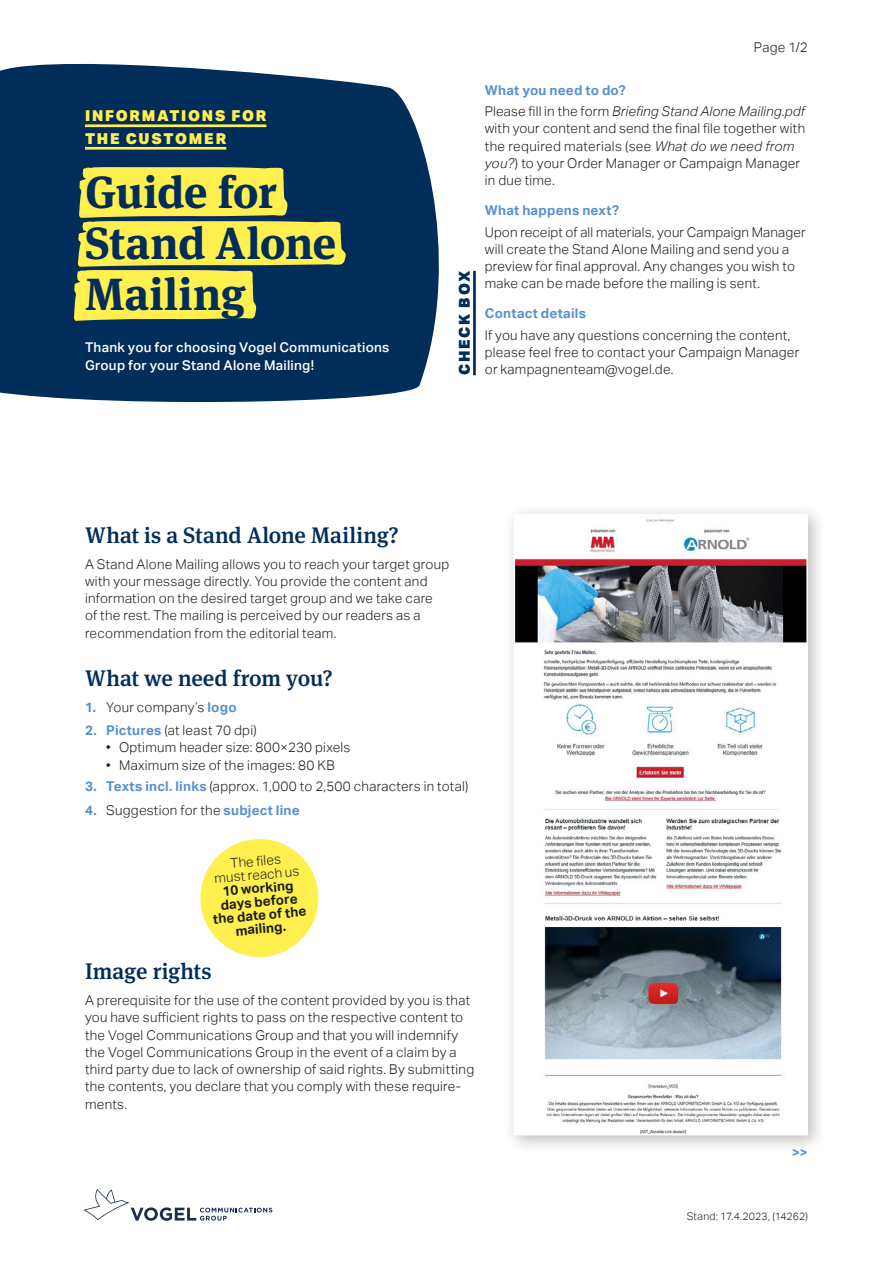
<style>
.page{position:relative;width:893px;height:1263px;background:#fff}
.page>*{position:absolute;margin:0;border:0;box-sizing:border-box;transform-origin:0 0}
.h0__titelseite{font:700 45px/51px "Meta Serif Pro";letter-spacing:-.01em;color:#002d5a}
.h1__headline_ebene_1{font:500 22.5px "Meta Serif OT";color:#002d5a}
.d0__Dachzeile{font:900 15px/22.5px "Aktiv Grotesk";letter-spacing:.115em;color:#fff04f}
.h0__titelseite-2{font:900 15px "Aktiv Grotesk";letter-spacing:.12em;color:#002d5a}
.g0__grundtext{font:300 13.5px/17.2px "Aktiv Grotesk";letter-spacing:.02em;color:#1d1d1b}
.u0__Unterzeile{font:500 13.5px/17.2px "Aktiv Grotesk";letter-spacing:.02em;color:#fff}
.g0__grundtext-2{font:700 13.5px/13.5px "Aktiv Grotesk";color:#1d1d1b;text-align:center}
.h2__headline_ebene_2{font:700 13.5px "Aktiv Grotesk";letter-spacing:.02em;color:#5692ce}
.t1{font:300 10.5px "Aktiv Grotesk";letter-spacing:.01em;color:#1d1d1b}
.s1{font-style:italic}
.s2{font-weight:700;color:#5692ce}
.s3{font-weight:300}
</style>
<div class="page">
<svg style="left:0;top:63px;width:439px;height:340px;background:#174069"></svg>
<svg style="left:74px;top:166px;width:272px;height:155px;background:#b6b852"></svg>
<hr style="left:85px;top:124px;width:181px;height:3px;background:#fff04f">
<hr style="left:85px;top:147px;width:141px;height:3px;background:#fff04f">
<hr style="left:473px;top:271px;width:3px;height:104px;background:#002d5a">
<div style="left:504px;top:504px;width:322px;height:650px;background:#1d1d1b;opacity:.3"></div>
<img style="left:517px;top:517px;width:288px;height:615px">
<svg style="left:200px;top:839px;width:119px;height:118px"></svg>
<svg style="left:83px;top:1189px;width:189px;height:32px"></svg>
<p class="d0__Dachzeile" style="left:85px;top:104px;width:183px">INFORMATIONS FOR<br>THE CUSTOMER</p>
<p class="h0__titelseite" style="left:85px;top:163px;width:253px">Guide for<br>Stand Alone<br>Mailing</p>
<p class="u0__Unterzeile" style="left:85px;top:339px;width:306px">Thank you for choosing Vogel Communications<br>Group for your Stand Alone Mailing!</p>
<p class="h0__titelseite-2" style="left:455px;top:375px;width:106px;rotate:-90deg">CHECK BOX</p>
<p class="g0__grundtext" style="left:754px;top:39px;width:56px">Page 1/2</p>
<p class="h2__headline_ebene_2" style="left:485px;top:82px;width:142px">What you need to do?</p>
<p class="g0__grundtext" style="left:485px;top:103px;width:322px">Please fill in the form <span class="s1">Briefing Stand Alone Mailing.pdf </span>with your content and send the final file together with the required materials (see <span class="s1">What do we need from you?</span>) to your Order Manager or Campaign Manager in due time.</p>
<p class="h2__headline_ebene_2" style="left:485px;top:203px;width:136px">What happens next?</p>
<p class="g0__grundtext" style="left:485px;top:223px;width:322px">Upon receipt of all materials, your Campaign Manager will create the Stand Alone Mailing and send you a preview for final approval. Any changes you wish to make can be made before the mailing is sent.</p>
<p class="h2__headline_ebene_2" style="left:485px;top:306px;width:103px">Contact details</p>
<p class="g0__grundtext" style="left:485px;top:327px;width:316px">If you have any questions concerning the content, please feel free to contact your Campaign Manager</p>
<p class="g0__grundtext" style="left:485px;top:361px;width:190px">or kampagnenteam@vogel.de.</p>
<p class="h1__headline_ebene_1" style="left:85px;top:521px;width:315px">What is a Stand Alone Mailing?</p>
<p class="g0__grundtext" style="left:85px;top:555px;width:366px">A Stand Alone Mailing allows you to reach your target group with your message directly. You provide the content and information on the desired target group and we take care<br>of the rest. The mailing is perceived by our readers as a recommendation from the editorial team.</p>
<p class="h1__headline_ebene_1" style="left:85px;top:664px;width:249px">What we need from you?</p>
<p class="g0__grundtext" style="left:85px;top:698px;width:153px"><span class="s2">1.</span> Your company’s <span class="s2">logo</span></p>
<p class="g0__grundtext" style="left:85px;top:722px;width:173px"><span class="s2">2. Pictures</span> (at least 70 dpi)</p>
<p class="g0__grundtext" style="left:106px;top:739px;width:246px">• Optimum header size: 800×230 pixels</p>
<p class="g0__grundtext" style="left:106px;top:756px;width:230px">• Maximum size of the images: 80 KB</p>
<p class="g0__grundtext" style="left:85px;top:778px;width:385px"><span class="s2">3. Texts incl. links</span> (approx. 1,000 to 2,500 characters in total)</p>
<p class="g0__grundtext" style="left:85px;top:801px;width:216px"><span class="s2">4.</span> Suggestion for the <span class="s2">subject line</span></p>
<p class="g0__grundtext-2" style="left:208px;top:859px;width:95px;rotate:-5deg"><span class="s3">The fi les<br>must reach us<br></span>10 working days before the date of the mailing.</p>
<p class="h1__headline_ebene_1" style="left:85px;top:957px;width:128px">Image rights</p>
<p class="g0__grundtext" style="left:85px;top:992px;width:391px">A prerequisite for the use of the content provided by you is that you have sufficient rights to pass on the respective content to the Vogel Communications Group and that you will indemnify the Vogel Communications Group in the event of a claim by a third party due to lack of ownership of said rights. By submitting the contents, you declare that you comply with these require&shy;ments.</p>
<p class="h2__headline_ebene_2" style="left:792px;top:1144px;width:17px">&gt;&gt;</p>
<p class="t1" style="left:687px;top:1211px;width:123px">Stand: 17.4.2023, (14262)</p>
</div>
